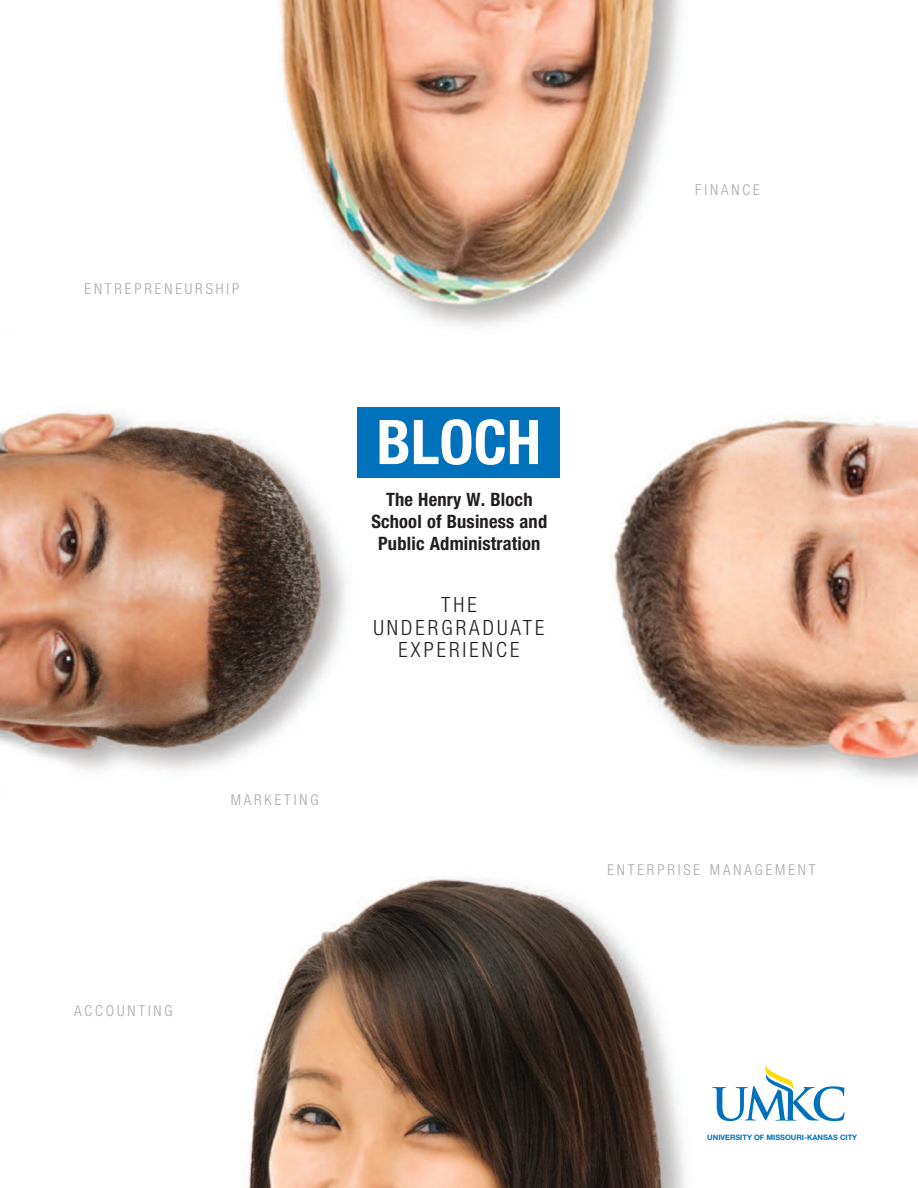
<style>
.page{position:relative;width:918px;height:1188px;background:#fff}
.page>*{position:absolute;margin:0;border:0;box-sizing:border-box;transform-origin:0 0}
.t1{font:700 condensed 61.65px "Helvetica Neue LT Pro";color:#fff}
.t2{font:300 condensed 21px/22.5px "Helvetica Neue";letter-spacing:.145em;color:#231f20;text-align:center}
.t3{font:700 condensed 18.45px/22.2px "Helvetica Neue LT Pro";letter-spacing:.01em;color:#231f20;text-align:center}
.t4{font:300 condensed 15px "Helvetica Neue";letter-spacing:.19em;color:#a8a9ad}
.t5{font:700 7.5px "Helvetica Neue";color:#0072bc}
</style>
<div class="page">
<img style="left:0;top:0;width:918px;height:1188px">
<div style="left:357px;top:407px;width:203px;height:70px;background:#0072bc"></div>
<div style="left:707px;top:1064px;width:157px;height:85px;background:#fff"></div>
<svg style="left:712px;top:1065px;width:133px;height:56px"></svg>
<p class="t4" style="left:85px;top:283px;width:156px">ENTREPRENEURSHIP</p>
<h1 class="t1" style="left:377px;top:420px;width:166px">BLOCH</h1>
<p class="t3" style="left:371px;top:490px;width:177px">The Henry W. Bloch<br>School of Business and<br>Public Administration</p>
<h2 class="t2" style="left:373px;top:595px;width:173px">THE<br>UNDERGRADUATE<br>EXPERIENCE</h2>
<p class="t4" style="left:231px;top:795px;width:89px">MARKETING</p>
<p class="t4" style="left:74px;top:1005px;width:100px">ACCOUNTING</p>
<p class="t4" style="left:695px;top:184px;width:66px">FINANCE</p>
<p class="t4" style="left:607px;top:864px;width:210px">ENTERPRISE MANAGEMENT</p>
<p class="t5" style="left:707px;top:1133px;width:152px">UNIVERSITY OF MISSOURI-KANSAS CITY</p>
</div>
